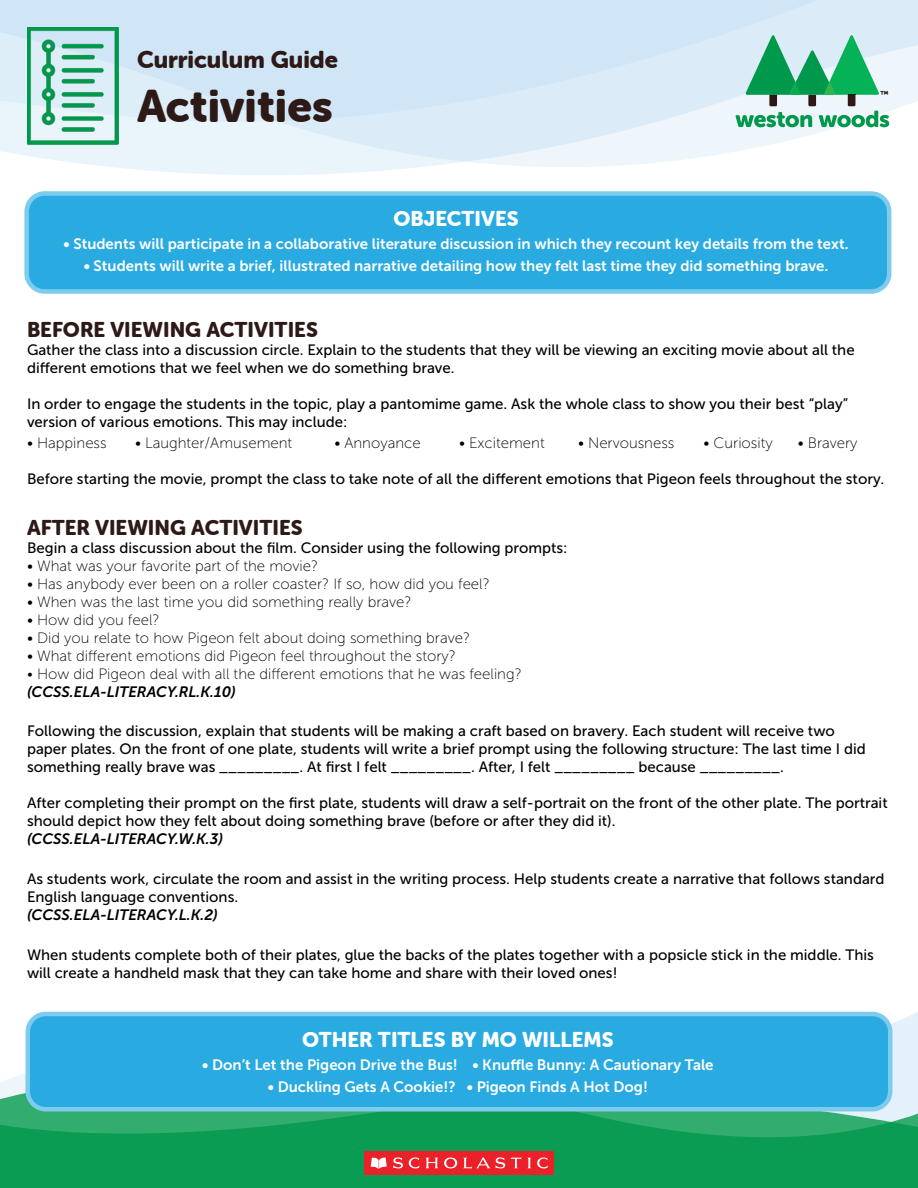
<style>
.page{position:relative;width:918px;height:1188px;background:#fff}
.page>*{position:absolute;margin:0;border:0;box-sizing:border-box;transform-origin:0 0}
.t1{font:45px "Museo Sans Rounded 900";color:#2d1a17}
.t2{font:24px "Museo Sans Rounded 900";color:#2d1a17}
.t3{font:21px "Museo Sans Rounded 900";color:#2d1a17}
.t4{font:21px "Museo Sans Rounded 900";color:#fff}
.t5{font:15px/18px "Museo Sans 500";color:#000}
.t6{font:15px "Museo Sans 100";color:#000}
.t7{font:15px "Museo Sans 700";color:#fff}
.t8{font:italic 15px "Museo Sans 700";color:#000}
.t9{font:8.55px "Museo Sans Rounded 900";color:#2d1a16}
.s1{font-family:"Museo Sans 300"}
</style>
<div class="page">
<svg style="left:0;top:1096px;width:918px;height:92px;background:#159f59"></svg>
<div style="left:364px;top:1151px;width:190px;height:23px;background:#ea2128"></div>
<svg style="left:371px;top:1157px;width:16px;height:12px"></svg>
<svg style="left:393px;top:1157px;width:45px;height:12px"></svg>
<svg style="left:511px;top:1157px;width:20px;height:11px"></svg>
<svg style="left:537px;top:1157px;width:11px;height:12px"></svg>
<svg style="left:444px;top:1158px;width:13px;height:10px"></svg>
<svg style="left:463px;top:1157px;width:42px;height:12px"></svg>
<svg style="left:0;top:122px;width:890px;height:53px;fill:#eaf4fb"></svg>
<svg style="left:0;top:0;width:918px;height:122px;background:#d4e7f6"></svg>
<div style="left:28px;top:1014px;width:862px;height:95px;background:#29abe2;border-radius:18px"></div>
<div style="left:26px;top:1012px;width:866px;height:100px;border:4px solid #7ecced;border-radius:18px"></div>
<img style="left:27px;top:27px;width:92px;height:118px">
<div style="left:27px;top:194px;width:862px;height:98px;background:#29abe2;border-radius:18px"></div>
<div style="left:24px;top:191px;width:867px;height:103px;border:4px solid #7ecced;border-radius:18px"></div>
<svg style="left:736px;top:35px;width:153px;height:92px;background:#88cdb1"></svg>
<h2 class="t2" style="left:137px;top:46px;width:202px">Curriculum Guide</h2>
<h1 class="t1" style="left:137px;top:81px;width:197px">Activities</h1>
<p class="t9" style="left:880px;top:89px;width:10px">™</p>
<h3 class="t4" style="left:393px;top:207px;width:127px">OBJECTIVES</h3>
<p class="t7" style="left:64px;top:235px;width:787px">• Students will participate in a collaborative literature discussion in which they recount key details from the text.</p>
<p class="t7" style="left:84px;top:258px;width:746px">• Students will write a brief, illustrated narrative detailing how they felt last time they did something brave.</p>
<h3 class="t3" style="left:27px;top:318px;width:292px">BEFORE VIEWING ACTIVITIES</h3>
<p class="t5" style="left:27px;top:341px;width:829px">Gather the class into a discussion circle. Explain to the students that they will be viewing an exciting movie about all the different emotions that we feel when we do something brave.</p>
<p class="t5" style="left:27px;top:395px;width:823px">In order to engage the students in the topic, play a pantomime game. Ask the whole class to show you their best “play” version of various emotions. This may include:</p>
<p class="t6" style="left:27px;top:435px;width:81px"><span class="s1">•</span> Happiness</p>
<p class="t6" style="left:135px;top:435px;width:159px"><span class="s1">•</span> Laughter/Amusement</p>
<p class="t6" style="left:334px;top:435px;width:88px"><span class="s1">•</span> Annoyance</p>
<p class="t6" style="left:459px;top:435px;width:87px"><span class="s1">•</span> Excitement</p>
<p class="t6" style="left:578px;top:435px;width:98px"><span class="s1">•</span> Nervousness</p>
<p class="t6" style="left:704px;top:435px;width:71px"><span class="s1">•</span> Curiosity</p>
<p class="t6" style="left:798px;top:435px;width:61px"><span class="s1">•</span> Bravery</p>
<p class="t5" style="left:27px;top:470px;width:859px">Before starting the movie, prompt the class to take note of all the different emotions that Pigeon feels throughout the story.</p>
<h3 class="t3" style="left:27px;top:516px;width:277px">AFTER VIEWING ACTIVITIES</h3>
<p class="t5" style="left:27px;top:539px;width:542px">Begin a class discussion about the film. Consider using the following prompts:</p>
<p class="t6" style="left:27px;top:558px;width:293px"><span class="s1">•</span> What was your favorite part of the movie?</p>
<p class="t6" style="left:27px;top:576px;width:464px"><span class="s1">•</span> Has anybody ever been on a roller coaster? If so, how did you feel?</p>
<p class="t6" style="left:27px;top:594px;width:386px"><span class="s1">•</span> When was the last time you did something really brave?</p>
<p class="t6" style="left:27px;top:612px;width:134px"><span class="s1">•</span> How did you feel?</p>
<p class="t6" style="left:27px;top:630px;width:445px"><span class="s1">•</span> Did you relate to how Pigeon felt about doing something brave?</p>
<p class="t6" style="left:27px;top:648px;width:430px"><span class="s1">•</span> What different emotions did Pigeon feel throughout the story?</p>
<p class="t6" style="left:27px;top:666px;width:496px">• How did Pigeon deal with all the different emotions that he was feeling?</p>
<p class="t8" style="left:27px;top:683px;width:210px">(CCSS.ELA-LITERACY.RL.K.10)</p>
<p class="t5" style="left:27px;top:722px;width:840px">Following the discussion, explain that students will be making a craft based on bravery. Each student will receive two paper plates. On the front of one plate, students will write a brief prompt using the following structure: The last time I did something really brave was _________. At first I felt _________. After, I felt _________ because _________.</p>
<p class="t5" style="left:27px;top:794px;width:862px">After completing their prompt on the first plate, students will draw a self-portrait on the front of the other plate. The portrait should depict how they felt about doing something brave (before or after they did it).</p>
<p class="t8" style="left:27px;top:831px;width:198px">(CCSS.ELA-LITERACY.W.K.3)</p>
<p class="t5" style="left:27px;top:870px;width:859px">As students work, circulate the room and assist in the writing process. Help students create a narrative that follows standard<br>English language conventions.</p>
<p class="t8" style="left:27px;top:906px;width:192px">(CCSS.ELA-LITERACY.L.K.2)</p>
<p class="t5" style="left:27px;top:945px;width:849px">When students complete both of their plates, glue the backs of the plates together with a popsicle stick in the middle. This will create a handheld mask that they can take home and share with their loved ones!</p>
<h3 class="t4" style="left:302px;top:1028px;width:313px">OTHER TITLES BY MO WILLEMS</h3>
<p class="t7" style="left:202px;top:1056px;width:513px">• Don’t Let the Pigeon Drive the Bus! • Knuffle Bunny: A Cautionary Tale</p>
<p class="t7" style="left:268px;top:1079px;width:382px">• Duckling Gets A Cookie!? • Pigeon Finds A Hot Dog!</p>
</div>
